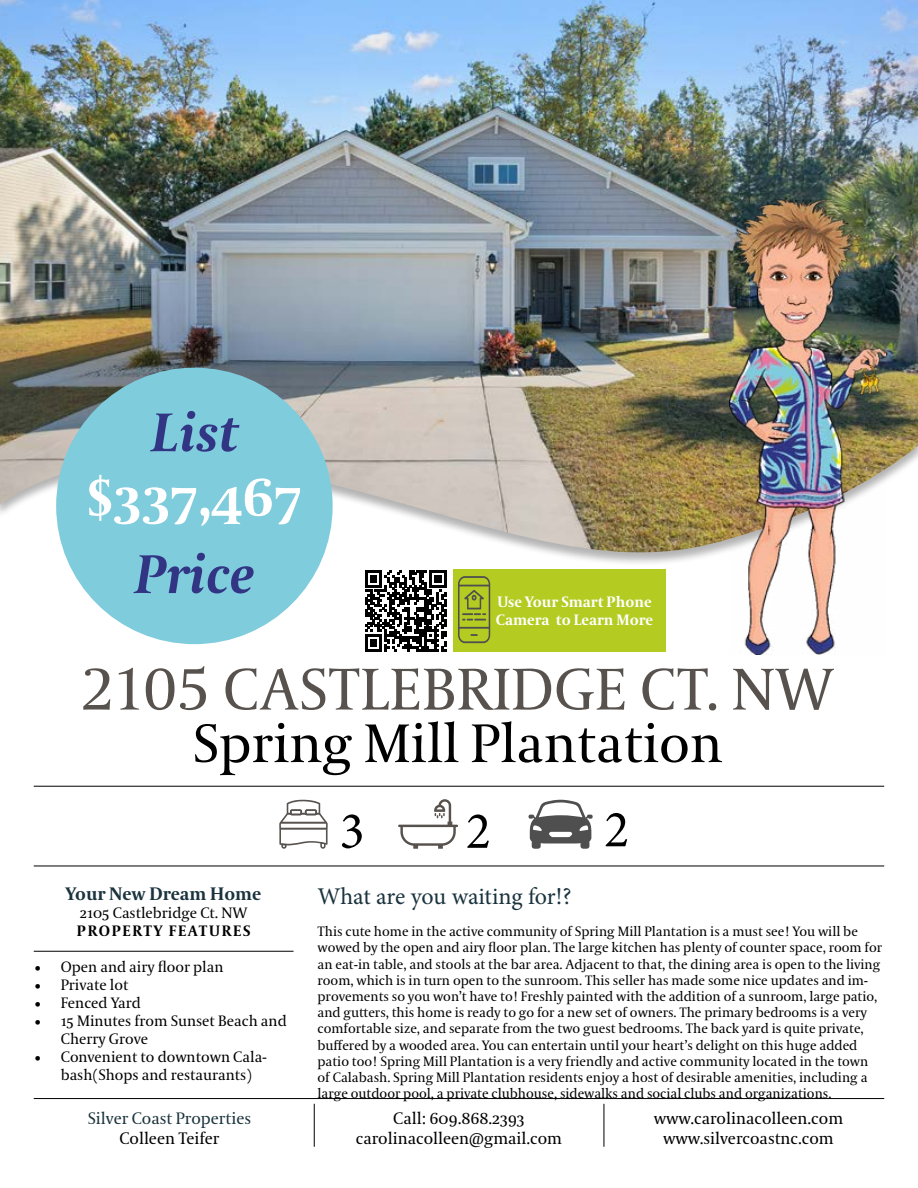
<style>
.page{position:relative;width:918px;height:1188px;background:#fff}
.page>*{position:absolute;margin:0;border:0;box-sizing:border-box;transform-origin:0 0}
.t1{font:58.5px "Coranto 2";letter-spacing:.01em;color:#57524e}
.t2{font:54px "Coranto 2";color:#000}
.t3{font:italic 700 54px "Coranto 2";color:#323584}
.t4{font:700 54px "Coranto 2";letter-spacing:-.01em;color:#fff}
.t5{font:52.5px "Minion Pro";color:#000}
.t6{font:24px "Minion Pro";letter-spacing:-.01em;color:#1a333d}
.t7{font:700 18px "Coranto 2";color:#1a333d}
.t8{font:16.5px/19.8px "Coranto 2";color:#000;text-align:center}
.t9{font:16.5px "Coranto 2";color:#1a333d}
.t10{font:15px/18px "Coranto 2";color:#000}
.t11{font:700 15px/18px "Coranto 2";color:#fff}
.t12{font:700 15px "Coranto 2";letter-spacing:.11em;color:#000}
.t13{font:13.5px/16.2px "Coranto 2";color:#000}
</style>
<div class="page">
<img style="left:0;top:0;width:918px;height:554px">
<hr style="left:34px;top:951px;width:260px;height:1px;background:#000">
<hr style="left:34px;top:1098px;width:850px;height:1px;background:#000">
<hr style="left:34px;top:786px;width:850px;height:1px;background:#000">
<hr style="left:34px;top:866px;width:850px;height:1px;background:#000">
<div style="left:453px;top:569px;width:213px;height:82px;background:#b4cc21"></div>
<hr style="left:314px;top:1104px;width:1px;height:43px;background:#000">
<hr style="left:604px;top:1104px;width:1px;height:43px;background:#000">
<svg style="left:458px;top:576px;width:32px;height:67px"></svg>
<img style="left:729px;top:196px;width:157px;height:459px">
<svg style="left:365px;top:570px;width:81px;height:81px"></svg>
<div style="left:56px;top:368px;width:277px;height:276px;background:#7fccdd;border-radius:50%"></div>
<svg style="left:279px;top:800px;width:49px;height:49px"></svg>
<svg style="left:398px;top:799px;width:60px;height:50px"></svg>
<svg style="left:529px;top:800px;width:64px;height:49px"></svg>
<h2 class="t3" style="left:151px;top:399px;width:88px">List</h2>
<h2 class="t4" style="left:87px;top:464px;width:216px">$337,467</h2>
<h2 class="t3" style="left:135px;top:541px;width:121px">Price</h2>
<p class="t11" style="left:496px;top:593px;width:159px">Use Your Smart Phone<br>Camera to Learn More</p>
<h1 class="t1" style="left:82px;top:654px;width:753px">2105 CASTLEBRIDGE CT. NW</h1>
<h2 class="t2" style="left:193px;top:711px;width:532px">Spring Mill Plantation</h2>
<h3 class="t7" style="left:66px;top:883px;width:197px">Your New Dream Home</h3>
<p class="t10" style="left:80px;top:905px;width:169px">2105 Castlebridge Ct. NW</p>
<p class="t12" style="left:77px;top:922px;width:175px">PROPERTY FEATURES</p>
<p class="t10" style="left:34px;top:959px;width:191px">• Open and airy floor plan</p>
<p class="t10" style="left:34px;top:977px;width:96px">• Private lot</p>
<p class="t10" style="left:34px;top:995px;width:109px">• Fenced Yard</p>
<p class="t10" style="left:61px;top:1013px;width:227px;text-indent:-27px">• 15 Minutes from Sunset Beach and<br>Cherry Grove</p>
<p class="t10" style="left:61px;top:1049px;width:208px;text-indent:-27px">• Convenient to downtown Cala&shy;bash(Shops and restaurants)</p>
<p class="t9" style="left:88px;top:1108px;width:165px">Silver Coast Properties</p>
<p class="t8" style="left:119px;top:1129px;width:102px">Colleen Teifer</p>
<h3 class="t5" style="left:340px;top:796px;width:27px">3</h3>
<h3 class="t5" style="left:466px;top:796px;width:27px">2</h3>
<h3 class="t5" style="left:604px;top:794px;width:27px">2</h3>
<h3 class="t6" style="left:318px;top:880px;width:256px">What are you waiting for!?</h3>
<p class="t13" style="left:318px;top:924px;width:566px">This cute home in the active community of Spring Mill Plantation is a must see! You will be wowed by the open and airy floor plan. The large kitchen has plenty of counter space, room for an eat-in table, and stools at the bar area. Adjacent to that, the dining area is open to the living room, which is in turn open to the sunroom. This seller has made some nice updates and im&shy;provements so you won’t have to! Freshly painted with the addition of a sunroom, large patio, and gutters, this home is ready to go for a new set of owners. The primary bedrooms is a very comfortable size, and separate from the two guest bedrooms. The back yard is quite private, buffered by a wooded area. You can entertain until your heart’s delight on this huge added patio too! Spring Mill Plantation is a very friendly and active community located in the town of Calabash. Spring Mill Plantation residents enjoy a host of desirable amenities, including a large outdoor pool, a private clubhouse, sidewalks and social clubs and organizations.</p>
<p class="t8" style="left:356px;top:1109px;width:208px">Call: 609.868.2393 carolinacolleen@gmail.com</p>
<p class="t8" style="left:654px;top:1109px;width:191px">www.carolinacolleen.com www.silvercoastnc.com</p>
</div>
